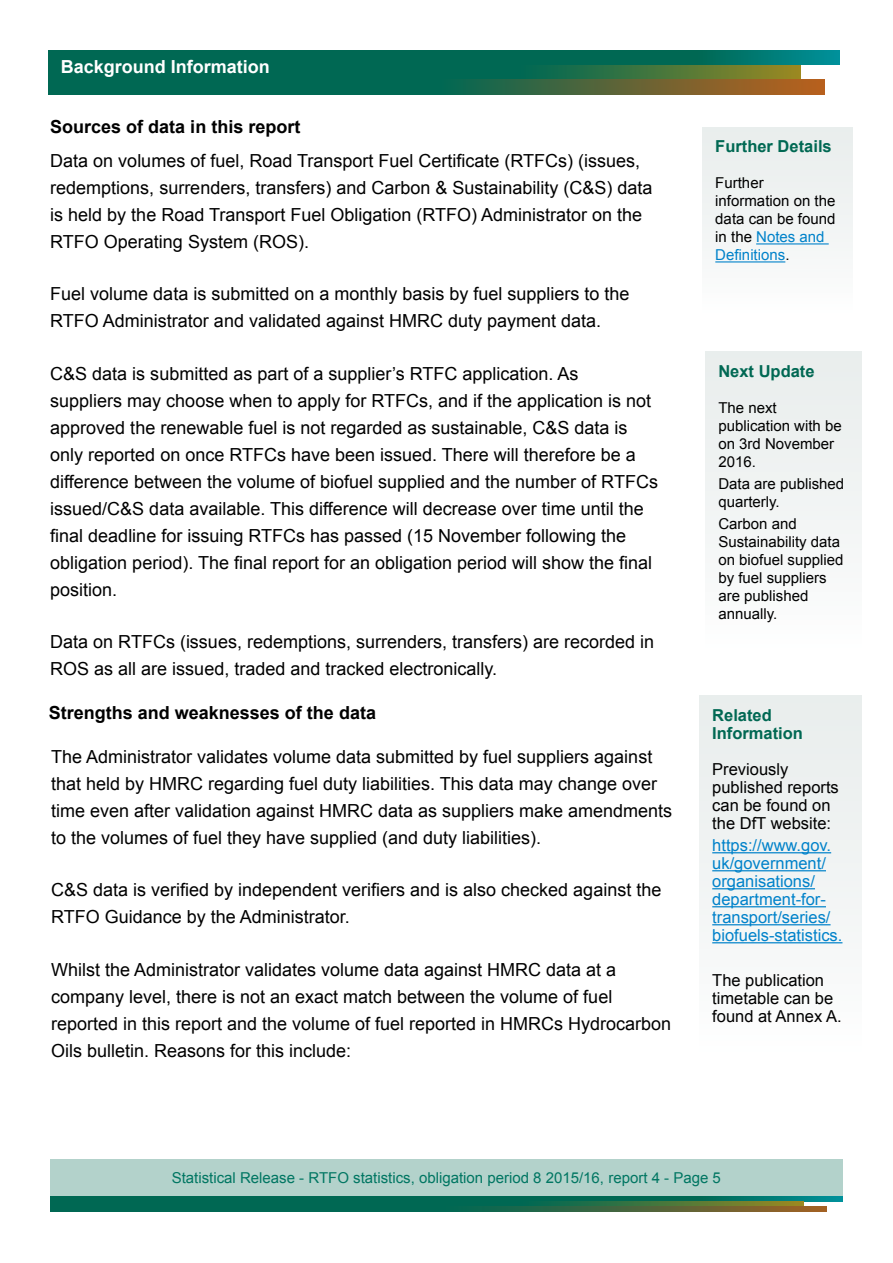
<style>
.page{position:relative;width:893px;height:1263px;background:#fff}
.page>*{position:absolute;margin:0;border:0;box-sizing:border-box;transform-origin:0 0}
.t1{font:18px/27px "Arial";color:#000}
.t2{font:700 18px "Arial";color:#000}
.t3{font:700 18px "Arial";color:#fff}
.t4{font:16.5px/18px "Arial";color:#0082ca}
.t5{font:16.5px/18px "Arial";color:#000}
.t6{font:700 16.5px/18px "Arial";color:#006853}
.t7{font:15px/18px "Arial";color:#000}
.t8{font:15px "Arial";color:#007662}
.t9{font:15px "Arial";color:#0082ca}
.s1{color:#0082ca}
.s2{color:#000}
</style>
<div class="page">
<div style="left:50px;top:1160px;width:792px;height:36px;background:#b3d2cb"></div>
<svg style="left:50px;top:1196px;width:792px;height:5px;background:#006b59"></svg>
<svg style="left:50px;top:1201px;width:753px;height:5px;background:#1b6d4a"></svg>
<svg style="left:50px;top:1206px;width:777px;height:6px;background:#256647"></svg>
<div style="left:706px;top:352px;width:155px;height:299px;background:#f1f4f4"></div>
<div style="left:702px;top:128px;width:150px;height:187px;background:#f1f4f4"></div>
<hr style="left:756px;top:243px;width:73px;height:1px;background:#0082ca">
<hr style="left:715px;top:261px;width:70px;height:1px;background:#0082ca">
<div style="left:699px;top:696px;width:162px;height:359px;background:#f1f4f4"></div>
<hr style="left:712px;top:852px;width:119px;height:1px;background:#0082ca">
<hr style="left:712px;top:870px;width:114px;height:1px;background:#0082ca">
<hr style="left:712px;top:888px;width:103px;height:1px;background:#0082ca">
<hr style="left:712px;top:906px;width:114px;height:1px;background:#0082ca">
<hr style="left:712px;top:924px;width:119px;height:1px;background:#0082ca">
<hr style="left:712px;top:942px;width:130px;height:1px;background:#0082ca">
<svg style="left:48px;top:65px;width:752px;height:15px;background:#1c6d49"></svg>
<svg style="left:48px;top:50px;width:792px;height:15px;background:#006b59"></svg>
<svg style="left:48px;top:80px;width:776px;height:14px;background:#306544"></svg>
<p class="t3" style="left:61px;top:54px;width:211px">Background Information</p>
<p class="t2" style="left:50px;top:115px;width:252px">Sources of data in this report</p>
<p class="t1" style="left:50px;top:147px;width:604px">Data on volumes of fuel, Road Transport Fuel Certificate (RTFCs) (issues, redemptions, surrenders, transfers) and Carbon &amp; Sustainability (C&amp;S) data is held by the Road Transport Fuel Obligation (RTFO) Administrator on the RTFO Operating System (ROS).</p>
<p class="t1" style="left:50px;top:281px;width:581px">Fuel volume data is submitted on a monthly basis by fuel suppliers to the<br>RTFO Administrator and validated against HMRC duty payment data.</p>
<p class="t1" style="left:50px;top:360px;width:609px">C&amp;S data is submitted as part of a supplier’s RTFC application. As<br>suppliers may choose when to apply for RTFCs, and if the application is not approved the renewable fuel is not regarded as sustainable, C&amp;S data is only reported on once RTFCs have been issued. There will therefore be a difference between the volume of biofuel supplied and the number of RTFCs issued/C&amp;S data available. This difference will decrease over time until the final deadline for issuing RTFCs has passed (15 November following the obligation period). The final report for an obligation period will show the final position.</p>
<p class="t1" style="left:50px;top:629px;width:605px">Data on RTFCs (issues, redemptions, surrenders, transfers) are recorded in<br>ROS as all are issued, traded and tracked electronically.</p>
<p class="t2" style="left:49px;top:701px;width:329px">Strengths and weaknesses of the data</p>
<p class="t1" style="left:51px;top:743px;width:623px">The Administrator validates volume data submitted by fuel suppliers against that held by HMRC regarding fuel duty liabilities. This data may change over time even after validation against HMRC data as suppliers make amendments to the volumes of fuel they have supplied (and duty liabilities).</p>
<p class="t1" style="left:51px;top:877px;width:612px">C&amp;S data is verified by independent verifiers and is also checked against the<br>RTFO Guidance by the Administrator.</p>
<p class="t1" style="left:51px;top:956px;width:622px">Whilst the Administrator validates volume data against HMRC data at a company level, there is not an exact match between the volume of fuel reported in this report and the volume of fuel reported in HMRCs Hydrocarbon Oils bulletin. Reasons for this include:</p>
<p class="t6" style="left:715px;top:138px;width:118px">Further Details</p>
<p class="t7" style="left:715px;top:174px;width:122px">Further information on the data can be found in the <span class="s1">Notes and</span></p>
<p class="t9" style="left:715px;top:245px;width:76px">Definitions<span class="s2">.</span></p>
<p class="t6" style="left:718px;top:362px;width:98px">Next Update</p>
<p class="t7" style="left:718px;top:398px;width:125px">The next publication with be on 3rd November<br>2016.</p>
<p class="t7" style="left:718px;top:475px;width:127px">Data are published quarterly.</p>
<p class="t7" style="left:718px;top:515px;width:127px">Carbon and<br>Sustainability data on biofuel supplied by fuel suppliers are published annually.</p>
<p class="t6" style="left:712px;top:706px;width:92px">Related<br>Information</p>
<p class="t5" style="left:712px;top:760px;width:128px">Previously published reports can be found on the DfT website:</p>
<p class="t4" style="left:712px;top:836px;width:132px">https://www.gov. uk/government/ organisations/ department-for&shy;transport/series/ biofuels-statistics.</p>
<p class="t5" style="left:712px;top:971px;width:131px">The publication timetable can be found at Annex A.</p>
<p class="t8" style="left:172px;top:1168px;width:551px">Statistical Release - RTFO statistics, obligation period 8 2015/16, report 4 - Page 5</p>
</div>
